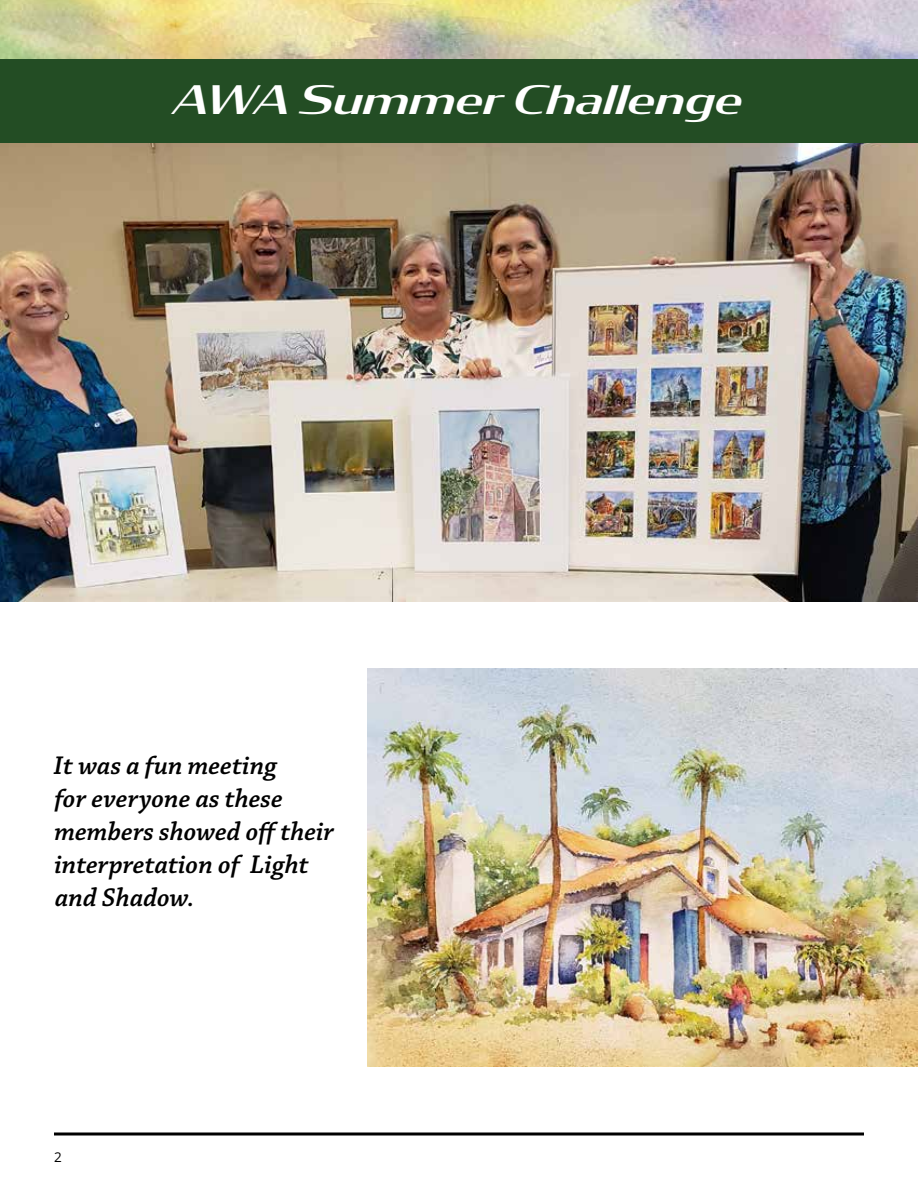
<style>
.page{position:relative;width:918px;height:1188px;background:#fff}
.page>*{position:absolute;margin:0;border:0;box-sizing:border-box;transform-origin:0 0}
.t1{font:italic 500 39px "Condor Wide";color:#fff}
.t2{font:italic 600 27px/33px "Chaparral Pro";color:#000}
.t3{font:13.5px "Open Sans";color:#000}
</style>
<div class="page">
<img style="left:0;top:143px;width:918px;height:459px">
<img style="left:0;top:0;width:918px;height:59px">
<div style="left:0;top:59px;width:918px;height:84px;background:#234d24"></div>
<img style="left:367px;top:669px;width:551px;height:398px">
<svg style="left:54px;top:1132px;width:810px;height:4px;background:#3f3f3f"></svg>
<h1 class="t1" style="left:175px;top:74px;width:571px">AWA Summer Challenge</h1>
<p class="t2" style="left:54px;top:750px;width:282px">It was a fun meeting<br>for everyone as these members showed off their interpretation of Light and Shadow.</p>
<p class="t3" style="left:54px;top:1147px;width:9px">2</p>
</div>
